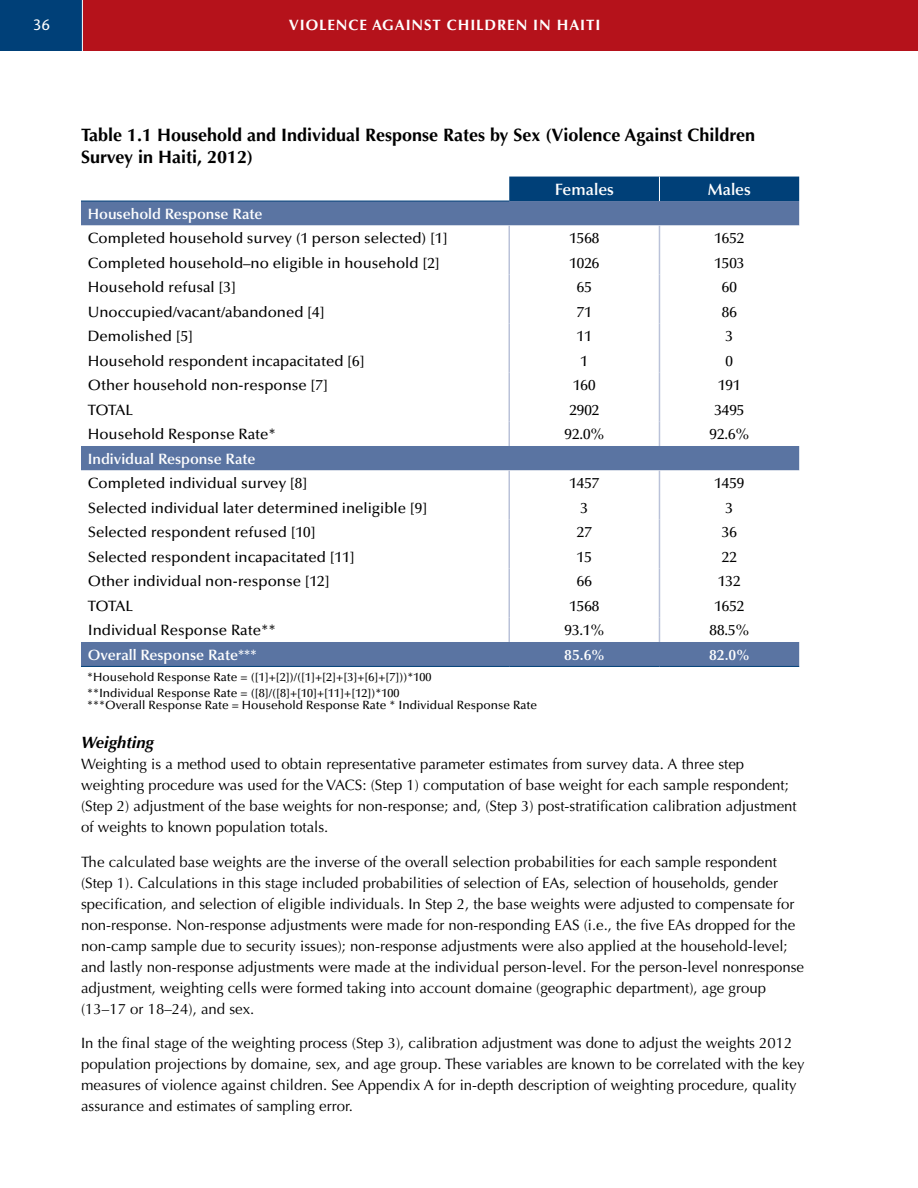
<style>
.page{position:relative;width:918px;height:1188px;background:#fff}
.page>*{position:absolute;margin:0;border:0;box-sizing:border-box;transform-origin:0 0}
.t1{font:700 18px/21.6px "Optima LT Std";color:#000}
.t2{font:600 16.5px "Optima LT Std";color:#fff}
.t3{font:italic 700 16.5px "Optima LT Std";color:#000}
.t4{font:15px/21px "Optima LT Std";color:#000}
.t5{font:500 15px "Optima LT Std";color:#000}
.t6{font:600 15px "Optima LT Std";color:#fff}
.t7{font:700 15px "Optima LT Std";letter-spacing:.06em;color:#fff}
.t8{font:500 15px "Stone Sans Std";color:#fff}
.t9{font:500 12px/15.5px "Optima LT Std";color:#000}
</style>
<div class="page">
<div style="left:0;top:0;width:918px;height:50px;background:#b5121b"></div>
<div style="left:0;top:0;width:83px;height:50px;background:#004078"></div>
<hr style="left:82px;top:0;width:1px;height:55px;background:#fff">
<div style="left:81px;top:201px;width:718px;height:465px;background:#5a74a2"></div>
<svg style="left:81px;top:226px;width:718px;height:416px"></svg>
<hr style="left:508px;top:226px;width:2px;height:24px;background:#bac2d9">
<hr style="left:508px;top:250px;width:2px;height:25px;background:#bac2d9">
<hr style="left:508px;top:275px;width:2px;height:24px;background:#bac2d9">
<hr style="left:508px;top:299px;width:2px;height:25px;background:#bac2d9">
<hr style="left:508px;top:324px;width:2px;height:24px;background:#bac2d9">
<hr style="left:508px;top:348px;width:2px;height:25px;background:#bac2d9">
<hr style="left:508px;top:373px;width:2px;height:24px;background:#bac2d9">
<hr style="left:508px;top:397px;width:2px;height:24px;background:#bac2d9">
<hr style="left:508px;top:421px;width:2px;height:25px;background:#bac2d9">
<svg style="left:659px;top:226px;width:1px;height:220px"></svg>
<hr style="left:508px;top:470px;width:2px;height:25px;background:#bac2d9">
<hr style="left:508px;top:495px;width:2px;height:24px;background:#bac2d9">
<hr style="left:508px;top:519px;width:2px;height:25px;background:#bac2d9">
<hr style="left:508px;top:544px;width:2px;height:24px;background:#bac2d9">
<hr style="left:508px;top:568px;width:2px;height:25px;background:#bac2d9">
<hr style="left:508px;top:593px;width:2px;height:24px;background:#bac2d9">
<hr style="left:508px;top:617px;width:2px;height:25px;background:#bac2d9">
<svg style="left:659px;top:470px;width:1px;height:172px"></svg>
<hr style="left:81px;top:666px;width:428px;height:1px;background:#004078">
<hr style="left:509px;top:666px;width:150px;height:1px;background:#004078">
<hr style="left:659px;top:666px;width:140px;height:1px;background:#004078">
<hr style="left:81px;top:201px;width:428px;height:1px;background:#004078">
<div style="left:509px;top:177px;width:290px;height:24px;background:#004078"></div>
<p class="t8" style="left:33px;top:16px;width:19px">36</p>
<p class="t7" style="left:289px;top:16px;width:313px">VIOLENCE AGAINST CHILDREN IN HAITI</p>
<p class="t1" style="left:81px;top:125px;width:676px">Table 1.1 Household and Individual Response Rates by Sex (Violence Against Children<br>Survey in Haiti, 2012)</p>
<p class="t2" style="left:555px;top:180px;width:61px">Females</p>
<p class="t2" style="left:708px;top:180px;width:45px">Males</p>
<p class="t6" style="left:88px;top:205px;width:176px">Household Response Rate</p>
<p class="t5" style="left:88px;top:230px;width:362px">Completed household survey (1 person selected) [1]</p>
<p class="t5" style="left:569px;top:230px;width:31px">1568</p>
<p class="t5" style="left:714px;top:230px;width:31px">1652</p>
<p class="t5" style="left:88px;top:254px;width:354px">Completed household–no eligible in household [2]</p>
<p class="t5" style="left:569px;top:254px;width:31px">1026</p>
<p class="t5" style="left:714px;top:254px;width:31px">1503</p>
<p class="t5" style="left:88px;top:279px;width:150px">Household refusal [3]</p>
<p class="t5" style="left:577px;top:279px;width:16px">65</p>
<p class="t5" style="left:722px;top:279px;width:16px">60</p>
<p class="t5" style="left:88px;top:303px;width:239px">U noccupied/vacant/abandoned [4]</p>
<p class="t5" style="left:577px;top:303px;width:16px">71</p>
<p class="t5" style="left:722px;top:303px;width:16px">86</p>
<p class="t5" style="left:88px;top:328px;width:107px">Demolished [5]</p>
<p class="t5" style="left:577px;top:328px;width:16px">11</p>
<p class="t5" style="left:726px;top:328px;width:9px">3</p>
<p class="t5" style="left:88px;top:352px;width:279px">Household respondent incapacitated [6]</p>
<p class="t5" style="left:581px;top:352px;width:9px">1</p>
<p class="t5" style="left:726px;top:352px;width:9px">0</p>
<p class="t5" style="left:88px;top:377px;width:242px">Other household non-response [7]</p>
<p class="t5" style="left:573px;top:377px;width:24px">160</p>
<p class="t5" style="left:718px;top:377px;width:24px">191</p>
<p class="t5" style="left:88px;top:401px;width:10px">TOTAL</p>
<p class="t5" style="left:569px;top:401px;width:31px">2902</p>
<p class="t5" style="left:714px;top:401px;width:31px">3495</p>
<p class="t5" style="left:88px;top:426px;width:190px">Household Response Rate*</p>
<p class="t5" style="left:565px;top:426px;width:41px">92.0%</p>
<p class="t5" style="left:710px;top:426px;width:41px">92.6%</p>
<p class="t6" style="left:88px;top:450px;width:169px">Individual Response Rate</p>
<p class="t5" style="left:88px;top:475px;width:221px">Completed individual survey [8]</p>
<p class="t5" style="left:569px;top:475px;width:31px">1457</p>
<p class="t5" style="left:714px;top:475px;width:31px">1459</p>
<p class="t5" style="left:88px;top:499px;width:341px">Selected individual later determined ineligible [9]</p>
<p class="t5" style="left:581px;top:499px;width:9px">3</p>
<p class="t5" style="left:726px;top:499px;width:9px">3</p>
<p class="t5" style="left:88px;top:524px;width:229px">Selected respondent refused [10]</p>
<p class="t5" style="left:577px;top:524px;width:16px">27</p>
<p class="t5" style="left:722px;top:524px;width:16px">36</p>
<p class="t5" style="left:88px;top:548px;width:269px">Selected respondent incapacitated [11]</p>
<p class="t5" style="left:577px;top:548px;width:16px">15</p>
<p class="t5" style="left:722px;top:548px;width:16px">22</p>
<p class="t5" style="left:88px;top:573px;width:244px">Other individual non-response [12]</p>
<p class="t5" style="left:577px;top:573px;width:16px">66</p>
<p class="t5" style="left:718px;top:573px;width:24px">132</p>
<p class="t5" style="left:88px;top:597px;width:10px">TOTAL</p>
<p class="t5" style="left:569px;top:597px;width:31px">1568</p>
<p class="t5" style="left:714px;top:597px;width:31px">1652</p>
<p class="t5" style="left:88px;top:622px;width:190px">I ndividual Response Rate**</p>
<p class="t5" style="left:565px;top:622px;width:41px">93.1%</p>
<p class="t5" style="left:710px;top:622px;width:41px">88.5%</p>
<p class="t6" style="left:88px;top:646px;width:170px">Overall Response Rate***</p>
<p class="t6" style="left:564px;top:646px;width:42px">85.6%</p>
<p class="t6" style="left:709px;top:646px;width:42px">82.0%</p>
<p class="t9" style="left:87px;top:670px;width:346px">*Household Response Rate = ([1]+[2])/([1]+[2]+[3]+[6]+[7]))*100 **I ndividual Response Rate = ([8]/([8]+[10]+[11]+[12])*100</p>
<p class="t9" style="left:87px;top:697px;width:452px">***Overall Response Rate = Household Response Rate * I ndividual Response Rate</p>
<p class="t3" style="left:81px;top:733px;width:76px">Weighting</p>
<p class="t4" style="left:81px;top:754px;width:717px">Weighting is a method used to obtain representative parameter estimates from survey data. A three step weighting procedure was used for the VACS: (Step 1) computation of base weight for each sample respondent; (Step 2) adjustment of the base weights for non-response; and, (Step 3) post-stratification calibration adjustment of weights to known population totals.</p>
<p class="t4" style="left:81px;top:852px;width:725px">The calculated base weights are the inverse of the overall selection probabilities for each sample respondent (Step 1). Calculations in this stage included probabilities of selection of EAs, selection of households, gender specification, and selection of eligible individuals. In Step 2, the base weights were adjusted to compensate for non-response. Non-response adjustments were made for non-responding EAS (i.e., the five EAs dropped for the non-camp sample due to security issues); non-response adjustments were also applied at the household-level; and lastly non-response adjustments were made at the individual person-level. For the person-level nonresponse adjustment, weighting cells were formed taking into account domaine (geographic department), age group (13–17 or 18–24), and sex.</p>
<p class="t4" style="left:81px;top:1033px;width:725px">In the final stage of the weighting process (Step 3), calibration adjustment was done to adjust the weights 2012 population projections by domaine, sex, and age group. These variables are known to be correlated with the key measures of violence against children. See Appendix A for in-depth description of weighting procedure, quality assurance and estimates of sampling error.</p>
</div>
